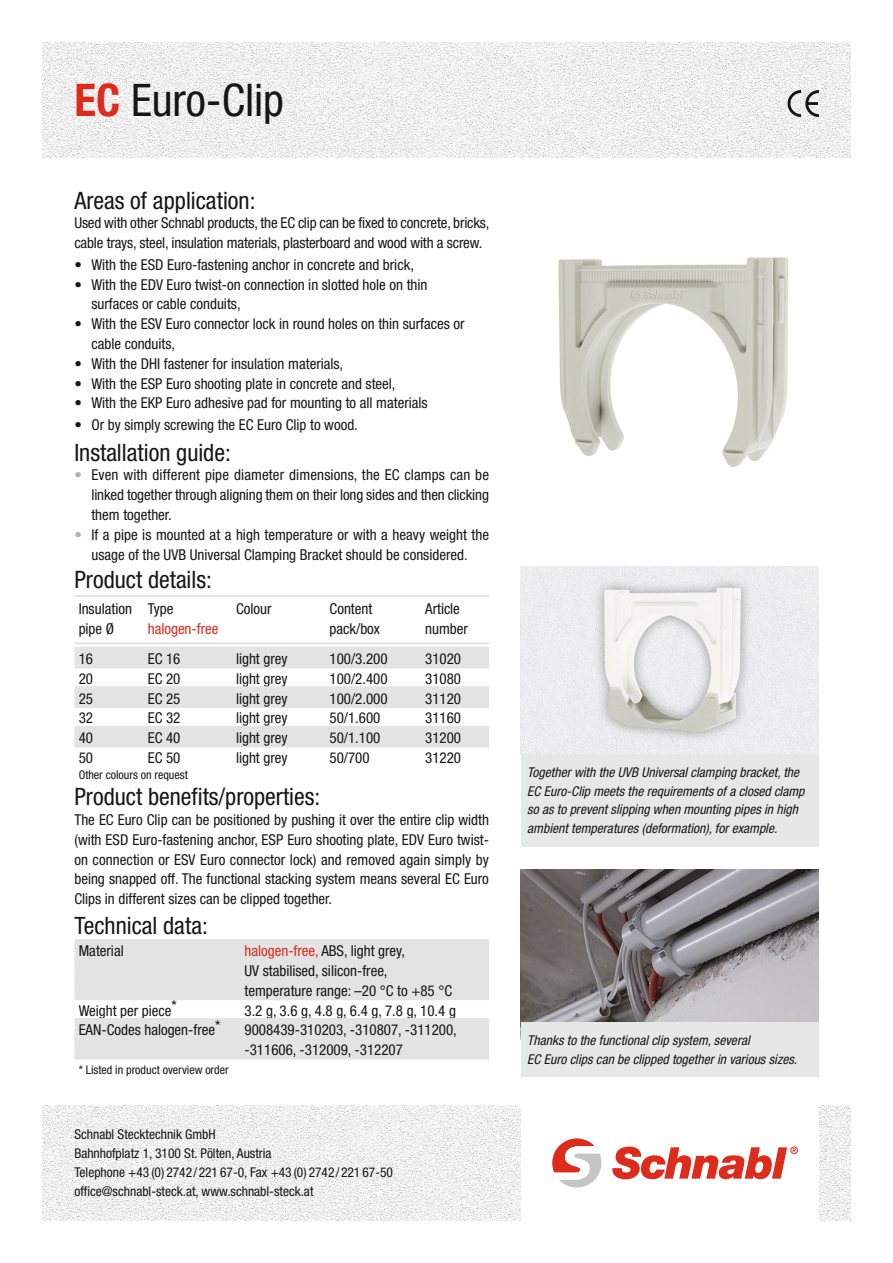
<style>
.page{position:relative;width:893px;height:1263px;background:#fff}
.page>*{position:absolute;margin:0;border:0;box-sizing:border-box;transform-origin:0 0}
.t1{font:condensed 45px "Helvetica Neue";color:#151616}
.t2{font:condensed 24px "Helvetica Neue";color:#151616}
.t3{font:condensed 15px/19.8px "Helvetica Neue";color:#151616}
.t4{font:condensed 15px "Helvetica Neue";color:#dd2b1c}
.t5{font:italic condensed 13.5px/18.9px "Helvetica Neue";color:#151616}
.t6{font:condensed 13.5px/18.9px "Helvetica Neue";color:#151616}
.t7{font:condensed 12px "Helvetica Neue";color:#151616}
.s1{font-weight:700;color:#dd2b1c}
.s2{color:#afb0b0}
.s3{color:#dd2b1c}
</style>
<div class="page">
<img style="left:43px;top:43px;width:807px;height:114px">
<img style="left:43px;top:1106px;width:807px;height:114px">
<img style="left:785px;top:89px;width:37px;height:30px">
<div style="left:521px;top:1106px;width:298px;height:114px;background:#fff"></div>
<svg style="left:552px;top:1138px;width:49px;height:49px"></svg>
<svg style="left:612px;top:1146px;width:186px;height:33px"></svg>
<img style="left:521px;top:870px;width:298px;height:152px">
<div style="left:521px;top:1022px;width:298px;height:54px;background:#e6e7e7"></div>
<hr style="left:74px;top:595px;width:415px;height:2px;background:#e3e3e3">
<hr style="left:74px;top:642px;width:415px;height:2px;background:#e3e3e3">
<div style="left:74px;top:647px;width:415px;height:16px;background:#e3e3e3"></div>
<div style="left:74px;top:662px;width:415px;height:6px;background:#e3e3e3"></div>
<div style="left:74px;top:686px;width:415px;height:17px;background:#e3e3e3"></div>
<div style="left:74px;top:702px;width:415px;height:6px;background:#e3e3e3"></div>
<div style="left:74px;top:726px;width:415px;height:16px;background:#e3e3e3"></div>
<div style="left:74px;top:741px;width:415px;height:6px;background:#e3e3e3"></div>
<div style="left:74px;top:939px;width:415px;height:16px;background:#e3e3e3"></div>
<div style="left:74px;top:955px;width:415px;height:6px;background:#e3e3e3"></div>
<div style="left:74px;top:959px;width:415px;height:16px;background:#e3e3e3"></div>
<div style="left:74px;top:974px;width:415px;height:6px;background:#e3e3e3"></div>
<div style="left:74px;top:978px;width:415px;height:17px;background:#e3e3e3"></div>
<div style="left:74px;top:994px;width:415px;height:6px;background:#e3e3e3"></div>
<div style="left:74px;top:1018px;width:415px;height:16px;background:#e3e3e3"></div>
<div style="left:74px;top:1034px;width:415px;height:6px;background:#e3e3e3"></div>
<div style="left:74px;top:1038px;width:415px;height:16px;background:#e3e3e3"></div>
<div style="left:74px;top:1053px;width:415px;height:6px;background:#e3e3e3"></div>
<img style="left:558px;top:257px;width:231px;height:210px">
<img style="left:521px;top:566px;width:298px;height:188px">
<div style="left:521px;top:754px;width:298px;height:92px;background:#e6e7e7"></div>
<h1 class="t1" style="left:74px;top:84px;width:211px"><span class="s1">EC</span> Euro-Clip</h1>
<h2 class="t2" style="left:74px;top:191px;width:183px">Areas of application:</h2>
<p class="t3" style="left:74px;top:214px;width:417px">Used with other Schnabl products, the EC clip can be fixed to concrete, bricks, cable trays, steel, insulation materials, plasterboard and wood with a screw.</p>
<p class="t3" style="left:74px;top:256px;width:341px">• With the ESD Euro-fastening anchor in concrete and brick,</p>
<p class="t3" style="left:91px;top:276px;width:338px;text-indent:-17px">• With the EDV Euro twist-on connection in slotted hole on thin surfaces or cable conduits,</p>
<p class="t3" style="left:91px;top:315px;width:375px;text-indent:-17px">• With the ESV Euro connector lock in round holes on thin surfaces or cable conduits,</p>
<p class="t3" style="left:74px;top:355px;width:270px">• With the DHI fastener for insulation materials,</p>
<p class="t3" style="left:74px;top:375px;width:323px">• With the ESP Euro shooting plate in concrete and steel,</p>
<p class="t3" style="left:74px;top:394px;width:355px">• With the EKP Euro adhesive pad for mounting to all materials</p>
<p class="t3" style="left:74px;top:416px;width:285px">• Or by simply screwing the EC Euro Clip to wood.</p>
<h2 class="t2" style="left:74px;top:443px;width:158px">Installation guide:</h2>
<p class="t3" style="left:91px;top:466px;width:399px;text-align:justify;text-indent:-17px"><span class="s2">•</span> Even with different pipe diameter dimensions, the EC clamps can be linked together through aligning them on their long sides and then clicking them together.</p>
<p class="t3" style="left:74px;top:526px;width:416px;text-align:center"><span class="s2">•</span> If a pipe is mounted at a high temperature or with a heavy weight the usage of the UVB Universal Clamping Bracket should be considered.</p>
<h2 class="t2" style="left:74px;top:571px;width:139px">Product details:</h2>
<p class="t3" style="left:79px;top:600px;width:96px">Insulation Type</p>
<p class="t3" style="left:236px;top:600px;width:37px">Colour</p>
<p class="t3" style="left:330px;top:600px;width:44px">Content</p>
<p class="t3" style="left:425px;top:600px;width:36px">Article</p>
<p class="t3" style="left:79px;top:620px;width:37px">pipe Ø</p>
<p class="t4" style="left:148px;top:623px;width:72px">halogen-free</p>
<p class="t3" style="left:330px;top:620px;width:52px">pack/box</p>
<p class="t3" style="left:425px;top:620px;width:44px">number</p>
<p class="t3" style="left:79px;top:650px;width:16px">16</p>
<p class="t3" style="left:148px;top:650px;width:34px">EC 16</p>
<p class="t3" style="left:236px;top:650px;width:53px">light grey</p>
<p class="t3" style="left:330px;top:650px;width:60px">100/3.200</p>
<p class="t3" style="left:425px;top:650px;width:37px">31020</p>
<p class="t3" style="left:79px;top:670px;width:16px">20</p>
<p class="t3" style="left:148px;top:670px;width:34px">EC 20</p>
<p class="t3" style="left:236px;top:670px;width:53px">light grey</p>
<p class="t3" style="left:330px;top:670px;width:60px">100/2.400</p>
<p class="t3" style="left:425px;top:670px;width:37px">31080</p>
<p class="t3" style="left:79px;top:690px;width:16px">25</p>
<p class="t3" style="left:148px;top:690px;width:34px">EC 25</p>
<p class="t3" style="left:236px;top:690px;width:53px">light grey</p>
<p class="t3" style="left:330px;top:690px;width:60px">100/2.000</p>
<p class="t3" style="left:425px;top:690px;width:37px">31120</p>
<p class="t3" style="left:79px;top:709px;width:16px">32</p>
<p class="t3" style="left:148px;top:709px;width:34px">EC 32</p>
<p class="t3" style="left:236px;top:709px;width:53px">light grey</p>
<p class="t3" style="left:330px;top:709px;width:52px">50/1.600</p>
<p class="t3" style="left:425px;top:709px;width:37px">31160</p>
<p class="t3" style="left:79px;top:729px;width:16px">40</p>
<p class="t3" style="left:148px;top:729px;width:34px">EC 40</p>
<p class="t3" style="left:236px;top:729px;width:53px">light grey</p>
<p class="t3" style="left:330px;top:729px;width:52px">50/1.100</p>
<p class="t3" style="left:425px;top:729px;width:37px">31200</p>
<p class="t3" style="left:79px;top:749px;width:16px">50</p>
<p class="t3" style="left:148px;top:749px;width:34px">EC 50</p>
<p class="t3" style="left:236px;top:749px;width:53px">light grey</p>
<p class="t3" style="left:330px;top:749px;width:42px">50/700</p>
<p class="t3" style="left:425px;top:749px;width:37px">31220</p>
<p class="t7" style="left:79px;top:770px;width:111px">Other colours on request</p>
<h2 class="t2" style="left:74px;top:788px;width:247px">Product benefits/properties:</h2>
<p class="t3" style="left:74px;top:811px;width:416px;text-align:justify">The EC Euro Clip can be positioned by pushing it over the entire clip width (with ESD Euro-fastening anchor, ESP Euro shooting plate, EDV Euro twist&shy;on connection or ESV Euro connector lock) and removed again simply by being snapped off. The functional stacking system means several EC Euro Clips in different sizes can be clipped together.</p>
<h2 class="t2" style="left:74px;top:917px;width:135px">Technical data:</h2>
<p class="t3" style="left:79px;top:942px;width:47px">Material</p>
<p class="t3" style="left:244px;top:942px;width:209px"><span class="s3">halogen-free,</span> ABS, light grey,<br>UV stabilised, silicon-free, temperature range: –20 °C to +85 °C</p>
<p class="t3" style="left:79px;top:1002px;width:100px">Weight per piece*</p>
<p class="t3" style="left:244px;top:1002px;width:213px">3.2 g, 3.6 g, 4.8 g, 6.4 g, 7.8 g, 10.4 g</p>
<p class="t3" style="left:79px;top:1021px;width:143px">EAN-Codes halogen-free*</p>
<p class="t3" style="left:244px;top:1021px;width:214px">9008439-310203, -310807, -311200, -311606, -312009, -312207</p>
<p class="t7" style="left:79px;top:1065px;width:151px">* Listed in product overview order</p>
<p class="t6" style="left:74px;top:1126px;width:320px">Schnabl Stecktechnik GmbH<br>Bahnhofplatz 1, 3100 St. Pölten, Austria<br>Telephone +43 (0) 2742/221 67-0, Fax +43 (0) 2742/221 67-50 office@schnabl-steck.at, www.schnabl-steck.at</p>
<p class="t5" style="left:527px;top:763px;width:281px">Togetherwith the UVB Universalclamping bracket,the EC Euro-Clip meets the requirements of a closed clamp so as to prevent slipping when mounting pipes in high ambient temperatures (deformation),forexample.</p>
<p class="t5" style="left:527px;top:1031px;width:274px">Thanks to the functionalclip system,several<br>EC Euro clips can be clipped togetherin various sizes.</p>
</div>
